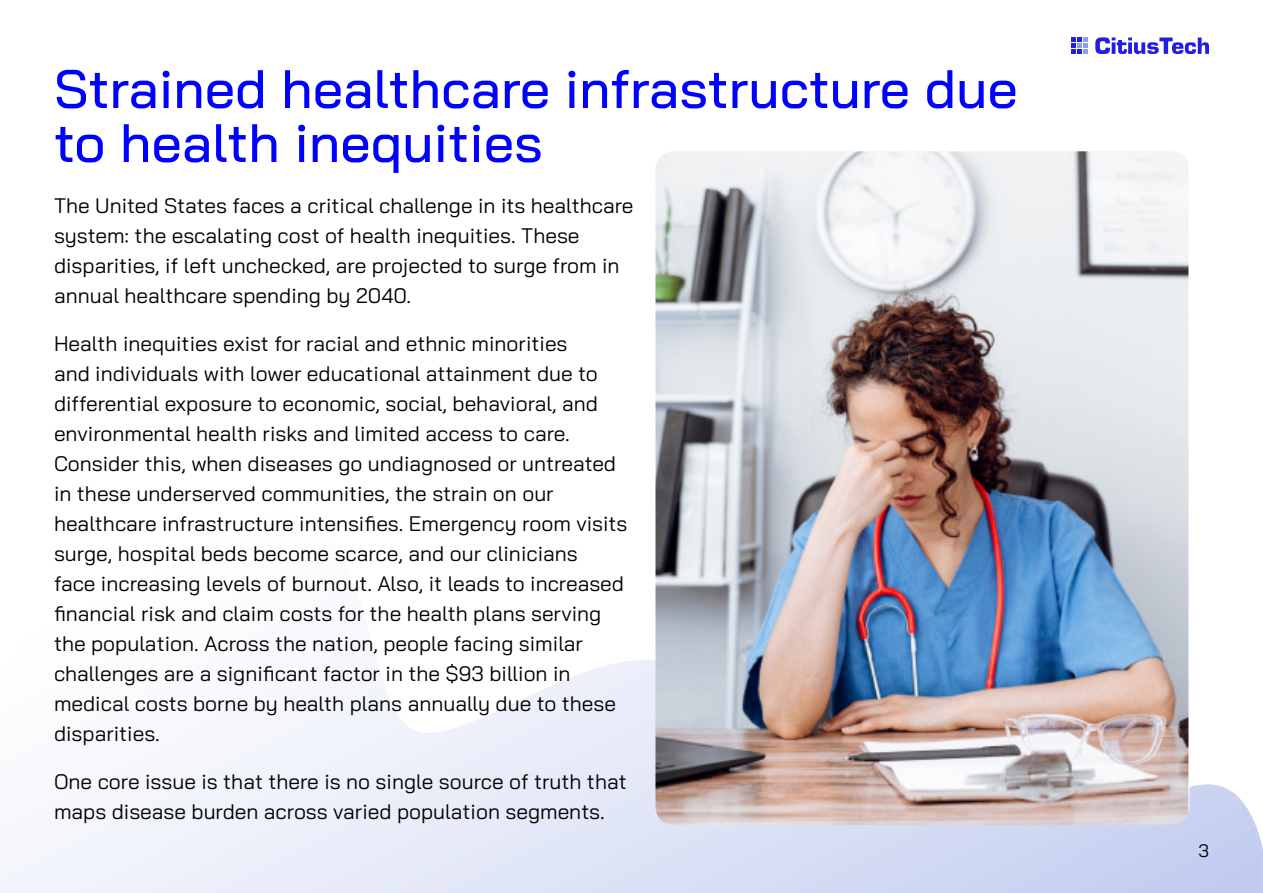
<style>
.page{position:relative;width:1263px;height:893px;background:#fff}
.page>*{position:absolute;margin:0;border:0;box-sizing:border-box;transform-origin:0 0}
.Section_Heading{font:500 54px "Bai Jamjuree";color:#00f}
.Body_Text{font:21px/30px "Bai Jamjuree";color:#000}
.t1{font:18px "Bai Jamjuree";color:#000}
</style>
<div class="page">
<svg style="left:1095px;top:37px;width:114px;height:17px"></svg>
<svg style="left:1071px;top:37px;width:17px;height:17px"></svg>
<img style="left:655px;top:151px;width:534px;height:674px">
<p class="Section_Heading" style="left:54px;top:58px;width:965px">Strained healthcare infrastructure due</p>
<p class="Section_Heading" style="left:54px;top:112px;width:490px">to health inequities</p>
<p class="Body_Text" style="left:54px;top:191px;width:581px">The United States faces a critical challenge in its healthcare system: the escalating cost of health inequities. These disparities, if left unchecked, are projected to surge from in annual healthcare spending by 2040.</p>
<p class="Body_Text" style="left:54px;top:329px;width:575px">Health inequities exist for racial and ethnic minorities<br>and individuals with lower educational attainment due to differential exposure to economic, social, behavioral, and environmental health risks and limited access to care.<br>Consider this, when diseases go undiagnosed or untreated in these underserved communities, the strain on our healthcare infrastructure intensifies. Emergency room visits surge, hospital beds become scarce, and our clinicians<br>face increasing levels of burnout. Also, it leads to increased financial risk and claim costs for the health plans serving the population. Across the nation, people facing similar challenges are a significant factor in the $93 billion in medical costs borne by health plans annually due to these disparities.</p>
<p class="Body_Text" style="left:54px;top:767px;width:574px">One core issue is that there is no single source of truth that maps disease burden across varied population segments.</p>
<p class="t1" style="left:1198px;top:835px;width:12px">3</p>
</div>
